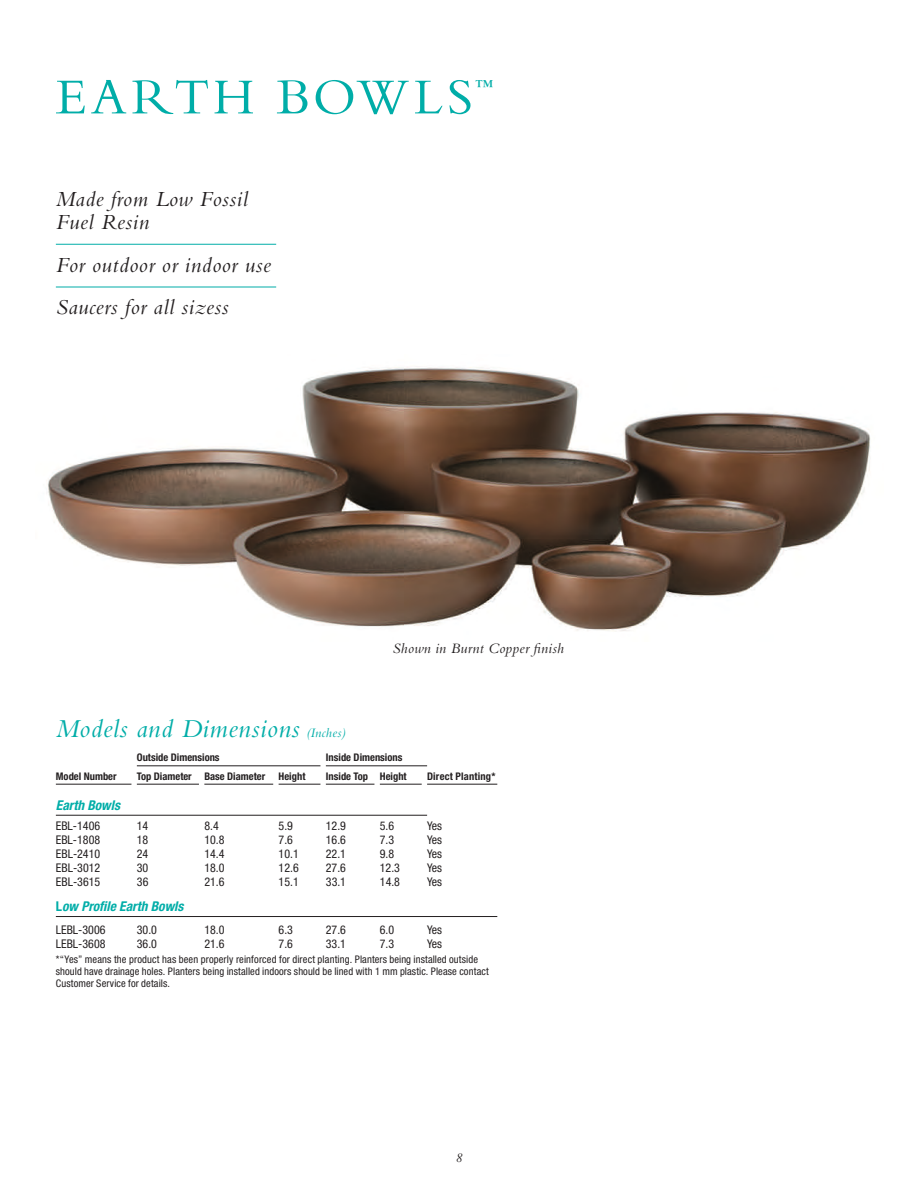
<style>
.page{position:relative;width:918px;height:1188px;background:#fff}
.page>*{position:absolute;margin:0;border:0;box-sizing:border-box;transform-origin:0 0}
.t1{font:52.5px "Bembo";letter-spacing:.07em;color:#00ada8}
.t2{font:italic 27px "Bembo";letter-spacing:.02em;color:#00ada8}
.t3{font:italic 22.5px/22.5px "Bembo";letter-spacing:.025em;color:#231f20}
.t4{font:18px "Bembo";color:#00ada8}
.t5{font:italic 15px "Bembo";letter-spacing:.025em;color:#231f20}
.t6{font:italic 700 condensed 13.5px "Helvetica Neue";color:#00ada8}
.t7{font:italic 13.5px "Bembo";color:#231f20}
.t8{font:condensed 12px "Helvetica Neue";color:#231f20}
.t9{font:condensed 10.5px/12px "Helvetica Neue";letter-spacing:.01em;color:#231f20}
.t10{font:700 condensed 10.5px "Helvetica Neue";color:#231f20}
.s1{font-size:13.5px}
.s2{font-style:normal}
</style>
<div class="page">
<img style="left:48px;top:367px;width:823px;height:265px">
<hr style="left:137px;top:766px;width:183px;height:1px;background:#231f20">
<hr style="left:326px;top:766px;width:101px;height:1px;background:#231f20">
<hr style="left:56px;top:784px;width:75px;height:1px;background:#231f20">
<hr style="left:137px;top:784px;width:62px;height:1px;background:#231f20">
<hr style="left:204px;top:784px;width:69px;height:1px;background:#231f20">
<hr style="left:279px;top:784px;width:41px;height:1px;background:#231f20">
<hr style="left:326px;top:784px;width:48px;height:1px;background:#231f20">
<hr style="left:380px;top:784px;width:42px;height:1px;background:#231f20">
<hr style="left:427px;top:784px;width:70px;height:1px;background:#231f20">
<hr style="left:56px;top:815px;width:371px;height:1px;background:#231f20">
<hr style="left:56px;top:916px;width:441px;height:1px;background:#231f20">
<hr style="left:56px;top:244px;width:220px;height:1px;background:#00ada8">
<hr style="left:56px;top:287px;width:220px;height:1px;background:#00ada8">
<h1 class="t1" style="left:56px;top:66px;width:419px">EARTH BOWLS</h1>
<h3 class="t4" style="left:476px;top:76px;width:19px">™</h3>
<h3 class="t3" style="left:56px;top:188px;width:194px">Made from Low Fossil<br>Fuel Resin</h3>
<h3 class="t3" style="left:56px;top:243px;width:217px;line-height:42.8px">For outdoor or indoor use<br>Saucers for all sizess</h3>
<h3 class="t5" style="left:392px;top:639px;width:173px">Shown in Burnt Copper finish</h3>
<h2 class="t2" style="left:56px;top:713px;width:291px">Models and Dimensions <span class="s1">(Inches)</span></h2>
<p class="t10" style="left:137px;top:751px;width:84px">Outside Dimensions</p>
<p class="t10" style="left:326px;top:751px;width:78px">Inside Dimensions</p>
<p class="t10" style="left:56px;top:770px;width:62px">Model Number</p>
<p class="t10" style="left:137px;top:770px;width:130px">Top Diameter Base Diameter</p>
<p class="t10" style="left:279px;top:770px;width:28px">Height</p>
<p class="t10" style="left:326px;top:770px;width:82px">Inside Top Height</p>
<p class="t10" style="left:427px;top:770px;width:70px">Direct Planting*</p>
<p class="t6" style="left:56px;top:797px;width:66px">Earth Bowls</p>
<p class="t8" style="left:56px;top:819px;width:46px">EBL-1406</p>
<p class="t8" style="left:137px;top:819px;width:13px">14</p>
<p class="t8" style="left:204px;top:819px;width:16px">8.4</p>
<p class="t8" style="left:279px;top:819px;width:16px">5.9</p>
<p class="t8" style="left:326px;top:819px;width:22px">12.9</p>
<p class="t8" style="left:380px;top:819px;width:16px">5.6</p>
<p class="t8" style="left:427px;top:819px;width:16px">Yes</p>
<p class="t8" style="left:56px;top:833px;width:46px">EBL-1808</p>
<p class="t8" style="left:137px;top:833px;width:13px">18</p>
<p class="t8" style="left:204px;top:833px;width:22px">10.8</p>
<p class="t8" style="left:279px;top:833px;width:16px">7.6</p>
<p class="t8" style="left:326px;top:833px;width:22px">16.6</p>
<p class="t8" style="left:380px;top:833px;width:16px">7.3</p>
<p class="t8" style="left:427px;top:833px;width:16px">Yes</p>
<p class="t8" style="left:56px;top:847px;width:46px">EBL-2410</p>
<p class="t8" style="left:137px;top:847px;width:13px">24</p>
<p class="t8" style="left:204px;top:847px;width:22px">14.4</p>
<p class="t8" style="left:279px;top:847px;width:22px">10.1</p>
<p class="t8" style="left:326px;top:847px;width:22px">22.1</p>
<p class="t8" style="left:380px;top:847px;width:16px">9.8</p>
<p class="t8" style="left:427px;top:847px;width:16px">Yes</p>
<p class="t8" style="left:56px;top:861px;width:46px">EBL-3012</p>
<p class="t8" style="left:137px;top:861px;width:13px">30</p>
<p class="t8" style="left:204px;top:861px;width:22px">18.0</p>
<p class="t8" style="left:279px;top:861px;width:22px">12.6</p>
<p class="t8" style="left:326px;top:861px;width:22px">27.6</p>
<p class="t8" style="left:380px;top:861px;width:22px">12.3</p>
<p class="t8" style="left:427px;top:861px;width:16px">Yes</p>
<p class="t8" style="left:56px;top:875px;width:46px">EBL-3615</p>
<p class="t8" style="left:137px;top:875px;width:13px">36</p>
<p class="t8" style="left:204px;top:875px;width:22px">21.6</p>
<p class="t8" style="left:279px;top:875px;width:22px">15.1</p>
<p class="t8" style="left:326px;top:875px;width:22px">33.1</p>
<p class="t8" style="left:380px;top:875px;width:22px">14.8</p>
<p class="t8" style="left:427px;top:875px;width:16px">Yes</p>
<p class="t6" style="left:56px;top:898px;width:129px"><span class="s2">L</span>ow Profile Earth Bowls</p>
<p class="t8" style="left:56px;top:922px;width:51px">LEBL-3006</p>
<p class="t8" style="left:137px;top:922px;width:22px">30.0</p>
<p class="t8" style="left:204px;top:922px;width:22px">18.0</p>
<p class="t8" style="left:279px;top:922px;width:16px">6.3</p>
<p class="t8" style="left:326px;top:922px;width:22px">27.6</p>
<p class="t8" style="left:380px;top:922px;width:16px">6.0</p>
<p class="t8" style="left:427px;top:922px;width:16px">Yes</p>
<p class="t8" style="left:56px;top:937px;width:51px">LEBL-3608</p>
<p class="t8" style="left:137px;top:937px;width:22px">36.0</p>
<p class="t8" style="left:204px;top:937px;width:22px">21.6</p>
<p class="t8" style="left:279px;top:937px;width:16px">7.6</p>
<p class="t8" style="left:326px;top:937px;width:22px">33.1</p>
<p class="t8" style="left:380px;top:937px;width:16px">7.3</p>
<p class="t8" style="left:427px;top:937px;width:16px">Yes</p>
<p class="t9" style="left:56px;top:953px;width:434px">*“Yes” means the product has been properly reinforced for direct planting. Planters being installed outside should have drainage holes. Planters being installed indoors should be lined with 1 mm plastic. Please contact<br>Customer Service for details.</p>
<p class="t7" style="left:456px;top:1150px;width:8px">8</p>
</div>
